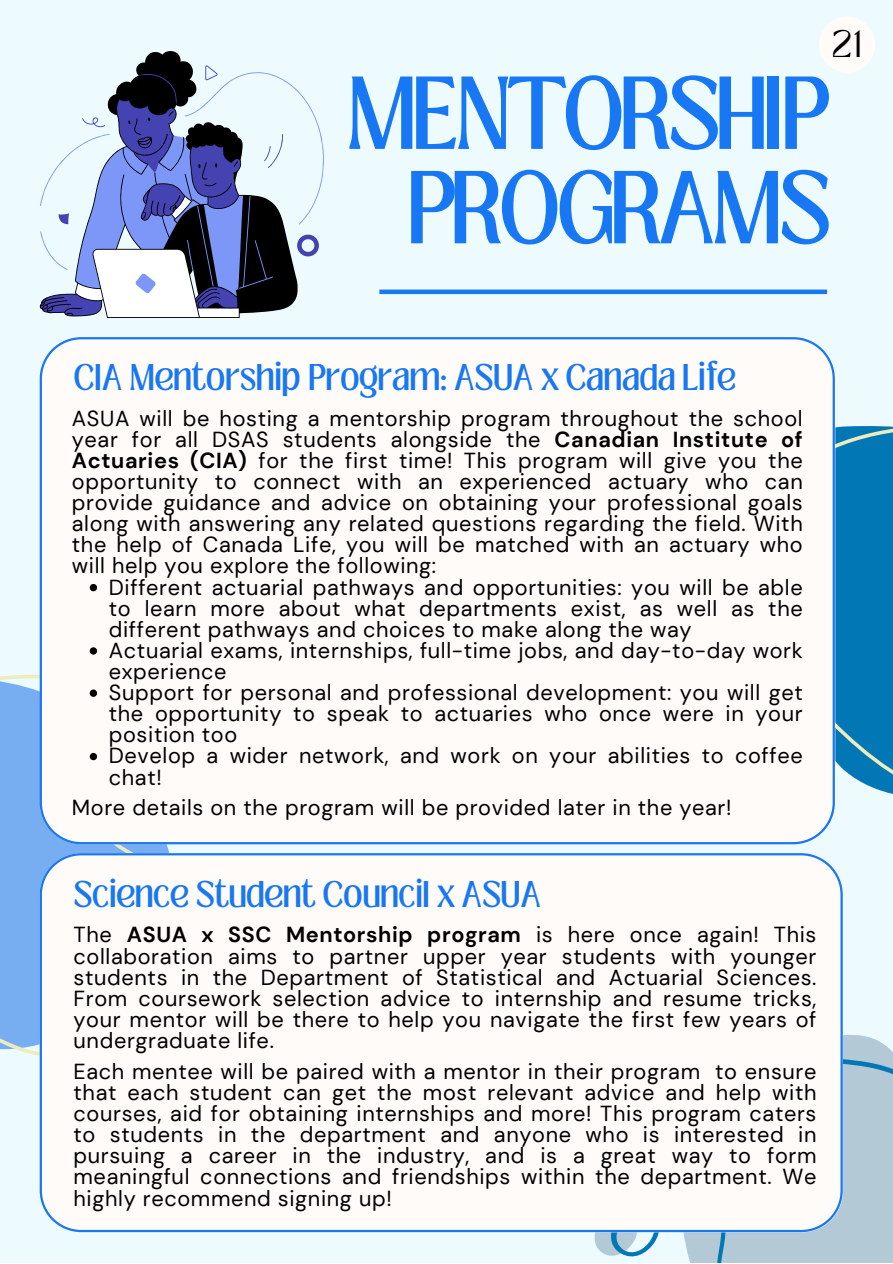
<style>
.page{position:relative;width:893px;height:1264px;background:#fff}
.page>*{position:absolute;margin:0;border:0;box-sizing:border-box;transform-origin:0 0}
.t1{font:79.35px "Loubag";letter-spacing:-.055em;color:#1877f2}
.t2{font:100 29.4px "Loubag";color:#000}
.t3{font:28.5px "Loubag";letter-spacing:-.005em;color:#1877f2}
.t4{font:21.75px/21.1px "DM Sans";letter-spacing:.03em;color:#000;text-align:justify}
.s1{font-weight:700}
</style>
<div class="page">
<div style="left:0;top:0;width:892px;height:1262px;background:#edfbff"></div>
<div style="left:379px;top:289px;width:448px;height:5px;background:#1877f2"></div>
<svg style="left:298px;top:91px;width:21px;height:166px"></svg>
<svg style="left:40px;top:51px;width:258px;height:267px"></svg>
<div style="left:819px;top:17px;width:56px;height:56px;background:#fffbf8;border-radius:50%"></div>
<svg style="left:588px;top:1035px;width:304px;height:227px;background:#b1cbda"></svg>
<svg style="left:0;top:674px;width:179px;height:390px;background:#80b2f0"></svg>
<svg style="left:835px;top:426px;width:57px;height:368px;background:#107fb8"></svg>
<div style="left:40px;top:337px;width:794px;height:507px;background:#fffbf8"></div>
<div style="left:40px;top:853px;width:802px;height:379px;background:#fffbf8"></div>
<svg style="left:90px;top:584px;width:7px;height:7px"></svg>
<svg style="left:90px;top:647px;width:7px;height:7px"></svg>
<svg style="left:90px;top:689px;width:7px;height:8px"></svg>
<svg style="left:90px;top:753px;width:7px;height:7px"></svg>
<p class="t2" style="left:831px;top:20px;width:31px">21</p>
<p class="t1" style="left:345px;top:50px;width:486px">MENTORSHIP</p>
<p class="t1" style="left:405px;top:144px;width:427px">PROGRAMS</p>
<p class="t3" style="left:74px;top:355px;width:663px">CIA Mentorship Program: ASUA x Canada Life</p>
<p class="t4" style="left:72px;top:407px;width:732px">ASUA will be hosting a mentorship program throughout the school year for all DSAS students alongside the <span class="s1">Canadian Institute of Actuaries (CIA)</span> for the first time! This program will give you the opportunity to connect with an experienced actuary who can provide guidance and advice on obtaining your professional goals along with answering any related questions regarding the field. With the help of Canada Life, you will be matched with an actuary who will help you explore the following:</p>
<p class="t4" style="left:109px;top:576px;width:695px">Different actuarial pathways and opportunities: you will be able to learn more about what departments exist, as well as the different pathways and choices to make along the way</p>
<p class="t4" style="left:109px;top:640px;width:695px">Actuarial exams, internships, full-time jobs, and day-to-day work experience</p>
<p class="t4" style="left:109px;top:682px;width:695px">Support for personal and professional development: you will get the opportunity to speak to actuaries who once were in your position too</p>
<p class="t4" style="left:109px;top:745px;width:695px">Develop a wider network, and work on your abilities to coffee chat!</p>
<p class="t4" style="left:72px;top:797px;width:661px">More details on the program will be provided later in the year!</p>
<p class="t3" style="left:74px;top:871px;width:469px">Science Student Council x ASUA</p>
<p class="t4" style="left:74px;top:924px;width:744px">The <span class="s1">ASUA x SSC Mentorship program</span> is here once again! This collaboration aims to partner upper year students with younger students in the Department of Statistical and Actuarial Sciences.<br>From coursework selection advice to internship and resume tricks, your mentor will be there to help you navigate the first few years of undergraduate life.</p>
<p class="t4" style="left:74px;top:1060px;width:744px">Each mentee will be paired with a mentor in their program to ensure that each student can get the most relevant advice and help with courses, aid for obtaining internships and more! This program caters to students in the department and anyone who is interested in pursuing a career in the industry, and is a great way to form meaningful connections and friendships within the department. We highly recommend signing up!</p>
</div>
